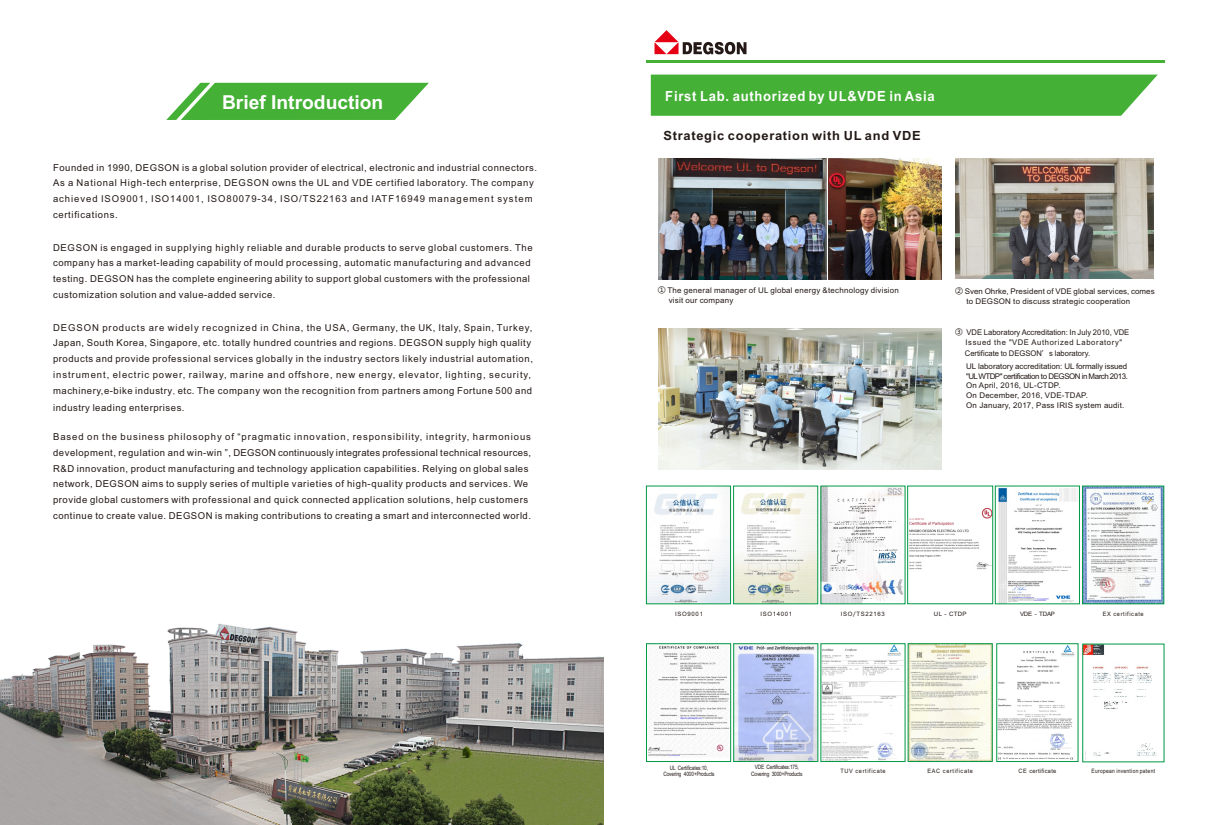
<style>
.page{position:relative;width:1208px;height:825px;background:#fff}
.page>*{position:absolute;margin:0;border:0;box-sizing:border-box;transform-origin:0 0}
.t1{font:700 19.2px "Arial";color:#fff}
.t2{font:700 14px "Arial";letter-spacing:.055em;color:#fff;scale:.93 1}
.t3{font:700 12.6px "Arial";letter-spacing:.055em;color:#231916}
.t4{font:700 10px "Arial";letter-spacing:.055em;color:#231916}
.t5{font:9.5px/15.9px "Arial";letter-spacing:.055em;color:#231916}
.t6{font:7.8px/9.6px "Arial";letter-spacing:.025em;color:#231916}
.t7{font:7.8px/10px "Arial";color:#231916;text-align:center}
.t8{font:7px "Arial";letter-spacing:.055em;color:#231916}
.t9{font:6px "Arial";letter-spacing:.11em;color:#231916;scale:.93 1}
.t10{font:6px/6.9px "Arial";letter-spacing:-.03em;color:#231916;text-align:center;scale:.8 1}
.t11{font:6px/6px "Arial";letter-spacing:-.02em;color:#231916;text-align:center;scale:.79 1}
.t12{font:6px "Arial";letter-spacing:.11em;color:#231916}
.t13{font:6px "Arial";letter-spacing:.055em;color:#231916;scale:.83 1}
.t14{font:6px "Arial";letter-spacing:.055em;color:#231916}
.t15{font:6px "Arial";letter-spacing:.055em;color:#231916;scale:.93 1}
.s1{font-family:"Adobe Song Std";font-weight:300}
.s2{font-family:"Microsoft Ya Hei"}
</style>
<div class="page">
<hr style="left:646px;top:60px;width:519px;height:3px;background:#44b035">
<img style="left:0;top:624px;width:603px;height:201px">
<div style="left:651px;top:75px;width:506px;height:41px;background:#44b035"></div>
<svg style="left:166px;top:83px;width:263px;height:37px"></svg>
<img style="left:658px;top:328px;width:283px;height:141px">
<img style="left:828px;top:159px;width:113px;height:120px">
<img style="left:658px;top:158px;width:168px;height:121px">
<img style="left:955px;top:158px;width:198px;height:121px">
<img style="left:648px;top:646px;width:81px;height:110px">
<div style="left:646px;top:644px;width:85px;height:118px;border:1px solid #094"></div>
<img style="left:735px;top:646px;width:81px;height:114px">
<div style="left:733px;top:644px;width:85px;height:118px;border:1px solid #094"></div>
<img style="left:1084px;top:488px;width:78px;height:114px">
<div style="left:1082px;top:486px;width:82px;height:118px;border:1px solid #094"></div>
<img style="left:910px;top:646px;width:80px;height:114px">
<img style="left:998px;top:488px;width:79px;height:114px">
<img style="left:998px;top:646px;width:77px;height:114px">
<img style="left:735px;top:488px;width:81px;height:114px">
<div style="left:733px;top:486px;width:85px;height:118px;border:1px solid #094"></div>
<img style="left:648px;top:488px;width:80px;height:114px">
<div style="left:646px;top:486px;width:84px;height:118px;border:1px solid #094"></div>
<img style="left:823px;top:646px;width:80px;height:114px">
<img style="left:1084px;top:646px;width:73px;height:114px">
<img style="left:823px;top:488px;width:80px;height:114px">
<img style="left:909px;top:507px;width:81px;height:63px">
<svg style="left:654px;top:30px;width:92px;height:25px"></svg>
<h1 class="t1" style="left:222px;top:96px;width:163px">Brief Introduction</h1>
<p class="t5" style="left:53px;top:160px;width:485px">Founded in 1990, DEGSON is a global solution provider of electrical, electronic and industrial connectors.<br>As a National High-tech enterprise, DEGSON owns the UL and VDE certified laboratory. The company achieved ISO9001, ISO14001, ISO80079-34, ISO/TS22163 and IATF16949 management system certifications.</p>
<p class="t5" style="left:53px;top:240px;width:481px">DEGSON is engaged in supplying highly reliable and durable products to serve global customers. The company has a market-leading capability of mould processing, automatic manufacturing and advanced testing. DEGSON has the complete engineering ability to support global customers with the professional customization solution and value-added service.</p>
<p class="t5" style="left:53px;top:320px;width:481px">DEGSON products are widely recognized in China, the USA, Germany, the UK, Italy, Spain, Turkey, Japan, South Korea, Singapore, etc. totally hundred countries and regions. DEGSON supply high quality products and provide professional services globally in the industry sectors likely industrial automation, instrument, electric power, railway, marine and offshore, new energy, elevator, lighting, security, machinery,e-bike industry<span class="s1">,</span> etc. The company won the recognition from partners among Fortune 500 and industry leading enterprises.</p>
<p class="t5" style="left:53px;top:429px;width:480px">Based on the business philosophy of “pragmatic innovation, responsibility, integrity, harmonious development, regulation and win-win ”, DEGSON continuously integrates professional technical resources, R&amp;D innovation, product manufacturing and technology application capabilities. Relying on global sales network, DEGSON aims to supply series of multiple varieties of high-quality products and services. We provide global customers with professional and quick connected application solutions, help customers continue to create value. DEGSON is making contributions to creating a smart and interconnected world.</p>
<p class="t4" style="left:55px;top:390px;width:77px">Technical Data</p>
<p class="t8" style="left:310px;top:467px;width:63px">Withstand voltage</p>
<p class="t8" style="left:64px;top:468px;width:72px">Insulation resistance</p>
<p class="t8" style="left:64px;top:514px;width:79px">Operating temperature</p>
<p class="t8" style="left:310px;top:514px;width:55px">Extraction force</p>
<h2 class="t2" style="left:665px;top:91px;width:291px">First Lab. authorized by UL&amp;VDE in Asia</h2>
<h3 class="t3" style="left:663px;top:131px;width:259px">Strategic cooperation with UL and VDE</h3>
<p class="t6" style="left:669px;top:286px;width:232px;line-height:10px;text-indent:-11px"><span class="s2">①</span> The general manager of UL global energy &amp;technology division visit our company</p>
<p class="t6" style="left:966px;top:287px;width:190px;line-height:10px;text-indent:-11px"><span class="s2">②</span> Sven Ohrke, President of VDE global services, comes to DEGSON to discuss strategic cooperation</p>
<p class="t7" style="left:955px;top:328px;width:176px"><span class="s2">③</span> VDE Laboratory Accreditation: In July 2010, VDE<br>Issued the "VDE Authorized Laboratory"</p>
<p class="t7" style="left:964px;top:348px;width:164px;line-height:13.1px;text-align:left">Certificate to DEGSON<span class="s2">’</span>s laboratory.<br>UL laboratory accreditation: UL formally issued</p>
<p class="t6" style="left:966px;top:372px;width:163px">"ULWTDP" certification to DEGSON in March 2013.<br>On April, 2016, UL-CTDP.<br>On December, 2016, VDE-TDAP.<br>On January, 2017, Pass IRIS system audit.</p>
<p class="t12" style="left:841px;top:612px;width:46px">ISO<span class="s2">/</span>TS22163</p>
<p class="t14" style="left:934px;top:612px;width:34px">UL - CTDP</p>
<p class="t14" style="left:1020px;top:612px;width:37px">VDE - TDAP</p>
<p class="t12" style="left:675px;top:612px;width:29px">ISO9001</p>
<p class="t12" style="left:760px;top:612px;width:33px">ISO14001</p>
<p class="t9" style="left:1102px;top:612px;width:45px">EX certificate</p>
<p class="t11" style="left:663px;top:765px;width:66px">UL Certificates:10,<br>Covering 4000+Products</p>
<p class="t10" style="left:751px;top:764px;width:66px">VDE Certificates:175,<br>Covering 3000+Products</p>
<p class="t9" style="left:840px;top:769px;width:50px">TUV certificate</p>
<p class="t9" style="left:927px;top:769px;width:50px">EAC certificate</p>
<p class="t15" style="left:1018px;top:769px;width:42px">CE certificate</p>
<p class="t13" style="left:1091px;top:768px;width:78px">European invention patent</p>
</div>
